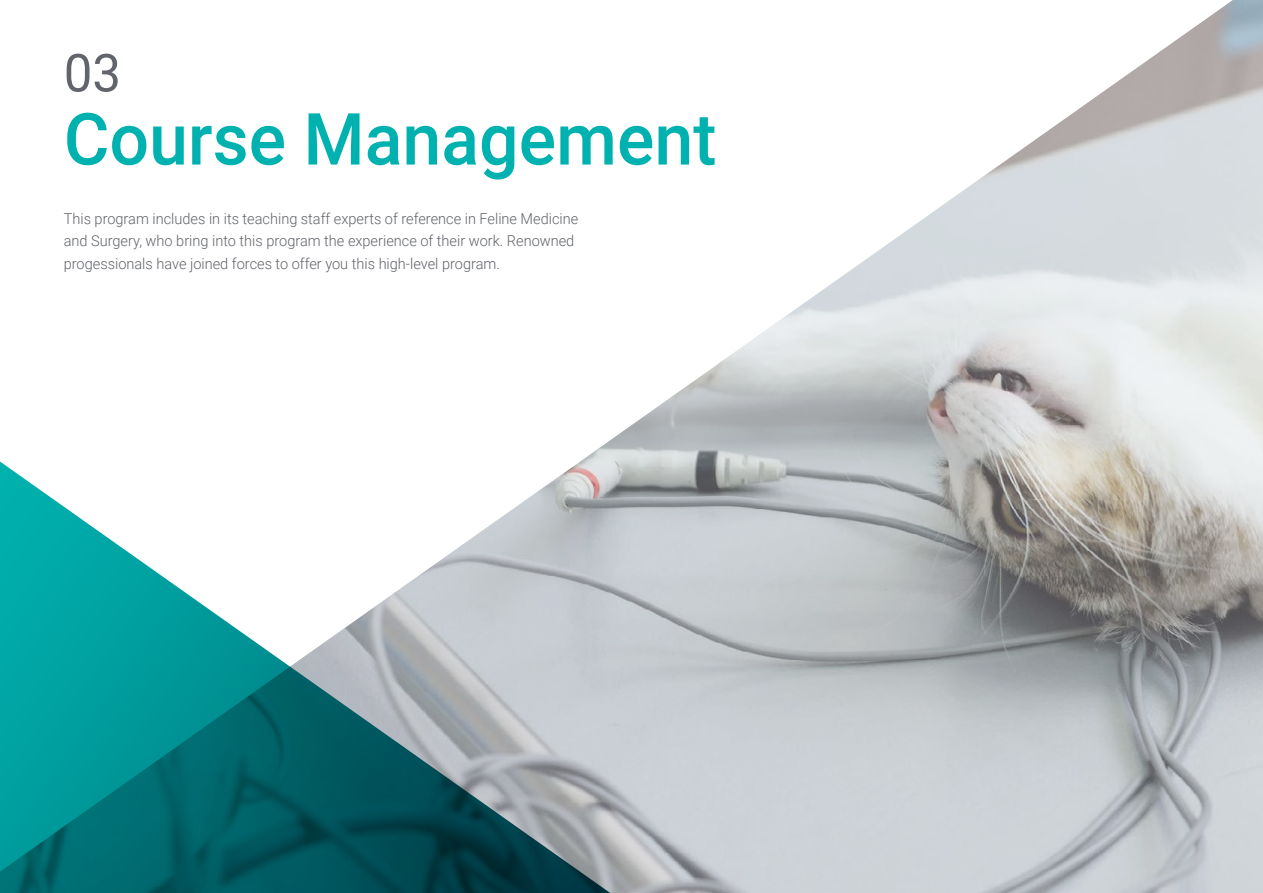
<style>
.page{position:relative;width:1263px;height:893px;background:#fff}
.page>*{position:absolute;margin:0;border:0;box-sizing:border-box;transform-origin:0 0}
.t1{font:500 72px "Roboto";color:#00b2af}
.t2{font:52.5px "Roboto";color:#61646a}
.t3{font:300 15px/22.5px "Roboto";color:#61646a}
</style>
<div class="page">
<img style="left:602px;top:0;width:661px;height:893px">
<svg style="left:0;top:446px;width:640px;height:447px"></svg>
<h2 class="t2" style="left:64px;top:36px;width:59px">03</h2>
<h1 class="t1" style="left:64px;top:89px;width:654px">Course Management</h1>
<p class="t3" style="left:64px;top:207px;width:516px">This program includes in its teaching staff experts of reference in Feline Medicine and Surgery, who bring into this program the experience of their work. Renowned progessionals have joined forces to offer you this high-level program.</p>
</div>
